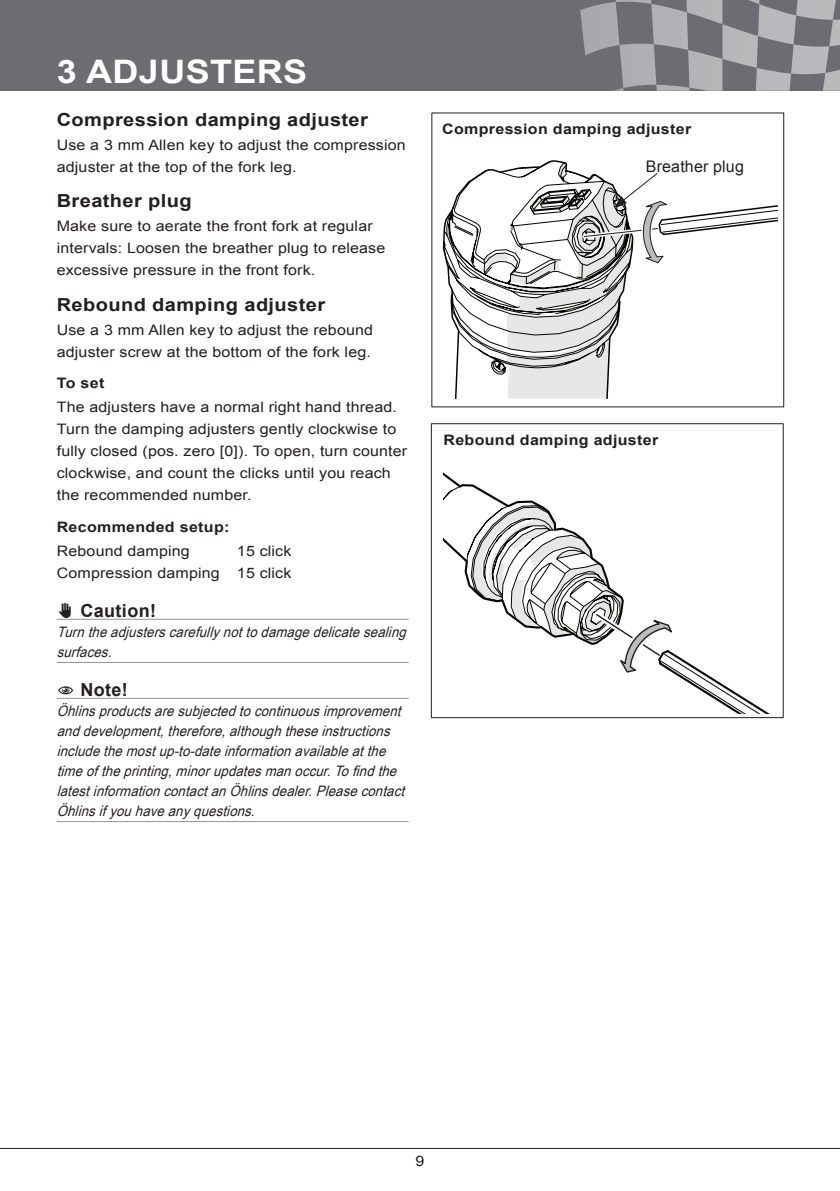
<style>
.page{position:relative;width:840px;height:1191px;background:#fff}
.page>*{position:absolute;margin:0;border:0;box-sizing:border-box;transform-origin:0 0}
._4_Header_Page_heade{font:700 32.4px "Arial";letter-spacing:.01em;color:#fff;scale:1.11 1}
._7_Body_type_Header{font:700 18px "Arial";letter-spacing:.02em;color:#231f20;scale:1.11 1}
._7_Body_type_Header-2{font:700 18px "Arial";letter-spacing:.02em;color:#231f20}
.t1{font:16px "Arial";letter-spacing:.01em;color:#231f20}
._6_Body_type{font:14.4px/22px "Arial";letter-spacing:.01em;color:#231f20;scale:1.11 1}
._9_Body_Type_Italic{font:italic 14.4px/20px "Arial Narrow";color:#231f20;scale:1.11 1}
._7_Body_type_StepNo{font:700 14.4px "Arial";letter-spacing:.02em;color:#231f20;scale:1.11 1}
</style>
<div class="page">
<div style="left:0;top:0;width:839px;height:91px;background:#6c6d70"></div>
<svg style="left:580px;top:0;width:259px;height:91px"></svg>
<hr style="left:0;top:1148px;width:839px;height:1px;background:#231f20">
<hr style="left:57px;top:619px;width:351px;height:1px;background:#939598">
<hr style="left:57px;top:662px;width:351px;height:1px;background:#939598">
<hr style="left:57px;top:698px;width:351px;height:1px;background:#939598">
<hr style="left:57px;top:821px;width:351px;height:1px;background:#939598">
<svg style="left:443px;top:472px;width:325px;height:241px"></svg>
<div style="left:430px;top:423px;width:353px;height:295px;border:1px solid #231f20"></div>
<svg style="left:442px;top:160px;width:335px;height:238px"></svg>
<p class="_4_Header_Page_heade" style="left:57px;top:50px;width:227px">3 ADJUSTERS</p>
<p class="_7_Body_type_Header" style="left:57px;top:108px;width:282px">Compression damping adjuster</p>
<p class="_6_Body_type" style="left:57px;top:134px;width:316px">Use a 3 mm Allen key to adjust the compression adjuster at the top of the fork leg.</p>
<p class="_7_Body_type_Header" style="left:57px;top:189px;width:123px">Breather plug</p>
<p class="_6_Body_type" style="left:57px;top:215px;width:297px">Make sure to aerate the front fork at regular intervals: Loosen the breather plug to release excessive pressure in the front fork.</p>
<p class="_7_Body_type_Header" style="left:57px;top:292px;width:243px">Rebound damping adjuster</p>
<p class="_6_Body_type" style="left:57px;top:319px;width:286px">Use a 3 mm Allen key to adjust the rebound adjuster screw at the bottom of the fork leg.</p>
<p class="_7_Body_type_StepNo" style="left:57px;top:373px;width:44px">To set</p>
<p class="_6_Body_type" style="left:57px;top:396px;width:317px">The adjusters have a normal right hand thread.<br>Turn the damping adjusters gently clockwise to fully closed (pos. zero [0]). To open, turn counter clockwise, and count the clicks until you reach the recommended number.</p>
<p class="_7_Body_type_StepNo" style="left:57px;top:517px;width:157px">Recommended setup:</p>
<p class="_6_Body_type" style="left:57px;top:539px;width:121px">Rebound damping</p>
<p class="_6_Body_type" style="left:237px;top:539px;width:51px">15 click</p>
<p class="_6_Body_type" style="left:57px;top:561px;width:213px">Compression damping 15 click</p>
<p class="_7_Body_type_Header-2" style="left:57px;top:598px;width:28px">✋✋Caution!</p>
<p class="_9_Body_Type_Italic" style="left:57px;top:621px;width:320px">Turntheadjusterscarefullynottodamagedelicatesealing surfaces.</p>
<p class="_7_Body_type_Header-2" style="left:94px;top:677px;width:36px">Not e!</p>
<p class="_9_Body_Type_Italic" style="left:57px;top:700px;width:319px">Öhlinsproductsaresubjectedtocontinuousimprovement anddevelopment,therefore,althoughtheseinstructions includethemostup-to-dateinformationavailableatthe timeoftheprinting,minorupdatesmanoccur.Tofindthe latestinformationcontactanÖhlinsdealer.Pleasecontact Öhlinsifyouhaveanyquestions.</p>
<p class="_7_Body_type_StepNo" style="left:442px;top:120px;width:226px">Compression damping adjuster</p>
<p class="t1" style="left:645px;top:155px;width:99px">Breather plug</p>
<p class="_7_Body_type_StepNo" style="left:443px;top:430px;width:195px">Rebound damping adjuster</p>
<p class="_6_Body_type" style="left:415px;top:1149px;width:10px">9</p>
</div>
